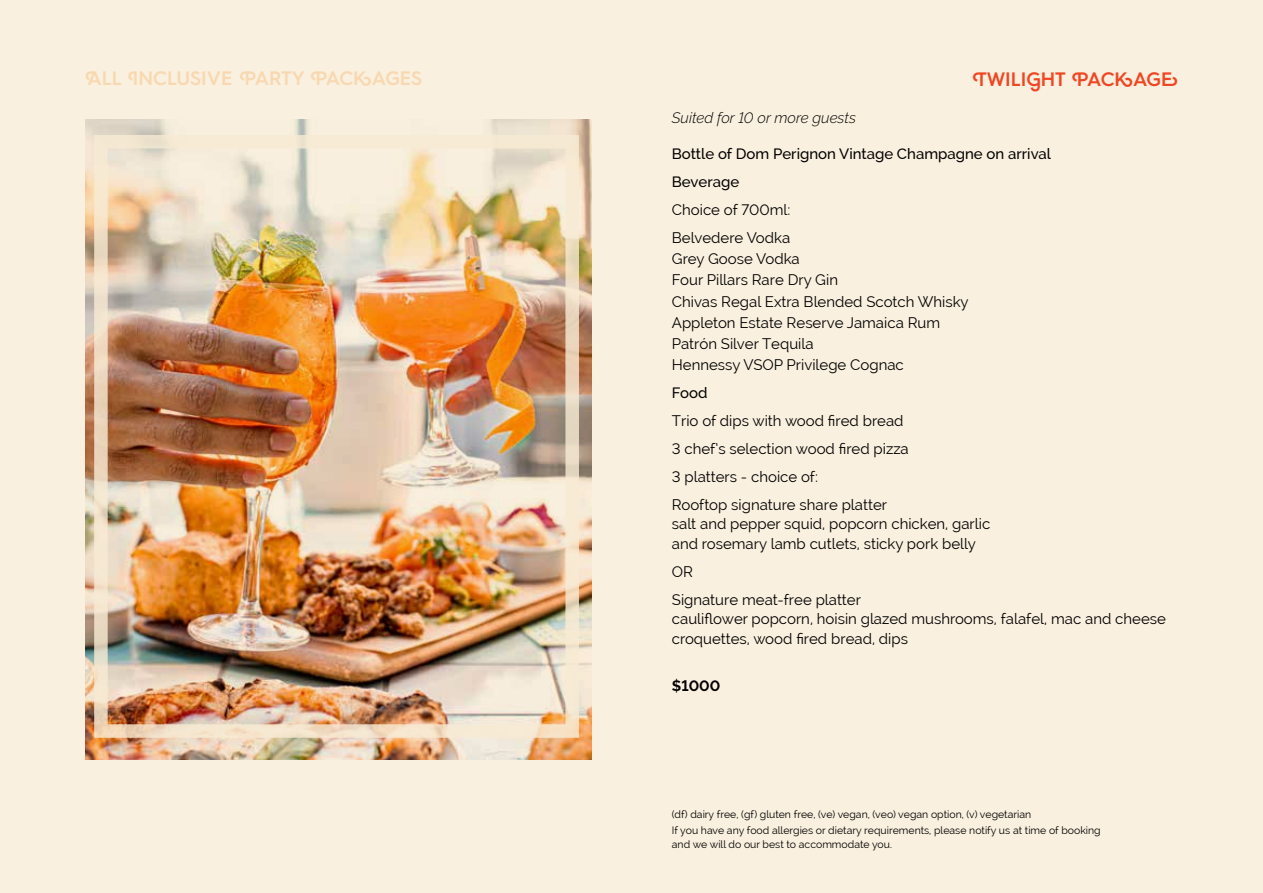
<style>
.page{position:relative;width:1263px;height:893px;background:#faf0df}
.page>*{position:absolute;margin:0;border:0;box-sizing:border-box;transform-origin:0 0}
.t1{font:600 19.5px "Hurme Geometric Sans 4";color:#f8d8b0}
.t2{font:600 19.5px "Hurme Geometric Sans 4";color:#ef4623}
.t3{font:15px/28px "Raleway";color:#000}
.t4{font:500 15px/28px "Raleway";color:#000}
.t5{font:italic 300 15px "Raleway";color:#000}
.t6{font:700 15px "Raleway";color:#000}
.t7{font:10.5px/16.5px "Raleway";color:#000}
</style>
<div class="page">
<img style="left:85px;top:120px;width:506px;height:639px">
<div style="left:94px;top:135px;width:485px;height:603px;border:14px solid #f8ebd4"></div>
<h1 class="t1" style="left:85px;top:65px;width:339px">ALL INCLUSIVE PARTY PACKAGES</h1>
<h1 class="t2" style="left:972px;top:66px;width:207px">TWILIGHT PACKAGE</h1>
<p class="t5" style="left:672px;top:109px;width:186px">Suited for 10 or more guests</p>
<p class="t4" style="left:672px;top:140px;width:381px">Bottle of Dom Perignon Vintage Champagne on arrival<br>Beverage</p>
<p class="t3" style="left:672px;top:196px;width:120px">Choice of 700ml:<br>Belvedere Vodka</p>
<p class="t3" style="left:672px;top:249px;width:298px;line-height:21px">Grey Goose Vodka<br>Four Pillars Rare Dry Gin<br>Chivas Regal Extra Blended Scotch Whisky<br>Appleton Estate Reserve Jamaica Rum<br>Patrón Silver Tequila<br>Hennessy VSOP Privilege Cognac</p>
<p class="t4" style="left:672px;top:378px;width:37px">Food</p>
<p class="t3" style="left:672px;top:406px;width:238px">Trio of dips with wood fired bread<br>3 chef’s selection wood fired pizza<br>3 platters - choice of:<br>Rooftop signature share platter</p>
<p class="t3" style="left:672px;top:514px;width:320px;line-height:19.5px">salt and pepper squid, popcorn chicken, garlic and rosemary lamb cutlets, sticky pork belly</p>
<p class="t3" style="left:672px;top:557px;width:191px">OR<br>Signature meat-free platter</p>
<p class="t3" style="left:672px;top:609px;width:496px;line-height:19.5px">cauliflower popcorn, hoisin glazed mushrooms, falafel, mac and cheese croquettes, wood fired bread, dips</p>
<p class="t6" style="left:672px;top:677px;width:50px">$1000</p>
<p class="t7" style="left:672px;top:806px;width:430px">(df) dairy free, (gf) gluten free, (ve) vegan, (veo) vegan option, (v) vegetarian<br>If you have any food allergies or dietary requirements, please notify us at time of booking</p>
<p class="t7" style="left:672px;top:836px;width:222px">and we will do our best to accommodate you.</p>
</div>
